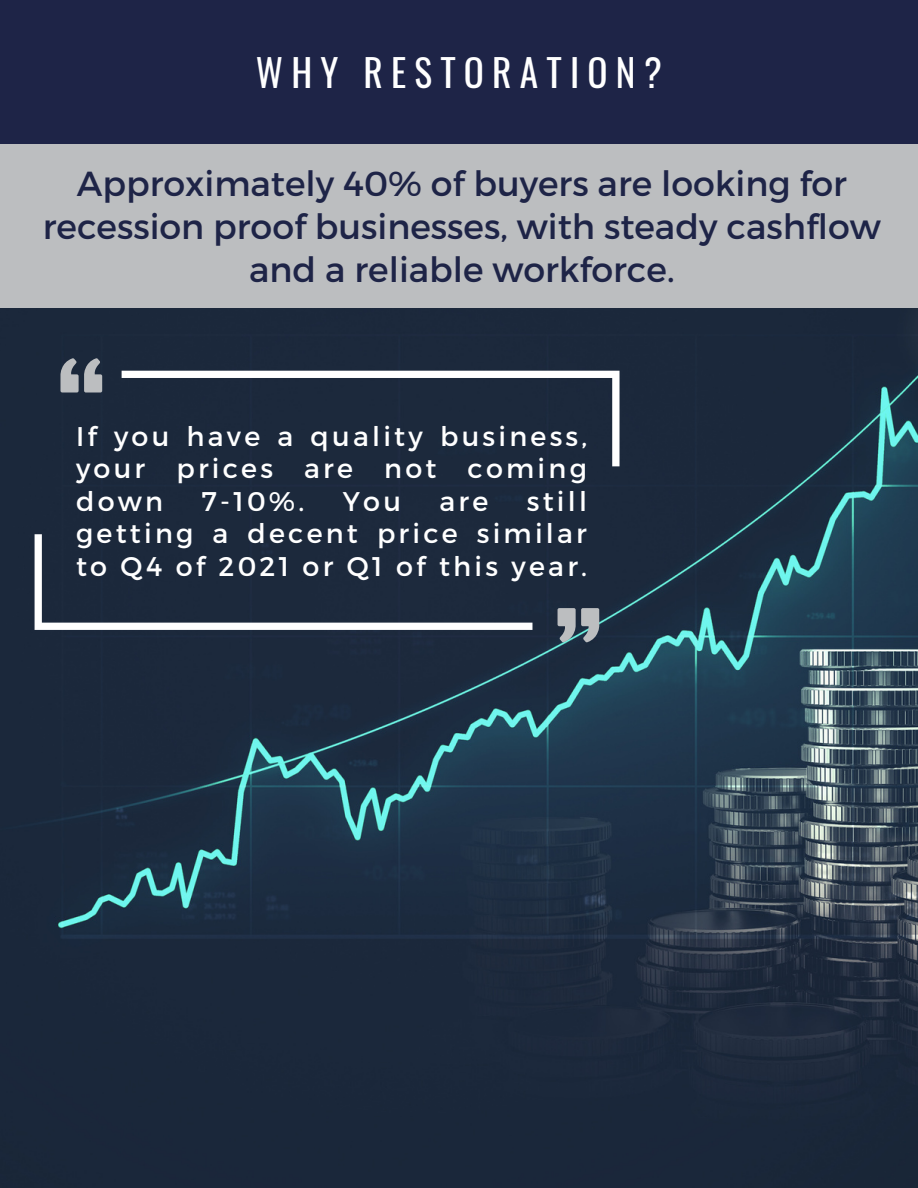
<style>
.page{position:relative;width:918px;height:1188px;background:#fff}
.page>*{position:absolute;margin:0;border:0;box-sizing:border-box;transform-origin:0 0}
.t1{font:37.35px "Oswald";letter-spacing:.22em;color:#fff}
.t2{font:34.8px/42.8px "Montserrat";color:#1e2447;text-align:center}
.t3{font:27px/32.7px "Montserrat";letter-spacing:.12em;color:#fff;text-align:justify}
</style>
<div class="page">
<img style="left:0;top:307px;width:918px;height:881px">
<div style="left:0;top:0;width:918px;height:144px;background:#1e2447"></div>
<svg style="left:60px;top:358px;width:42px;height:35px"></svg>
<svg style="left:558px;top:608px;width:41px;height:34px"></svg>
<svg style="left:122px;top:371px;width:498px;height:95px;background:#2f3b4c"></svg>
<svg style="left:35px;top:534px;width:497px;height:96px;background:#303c4d"></svg>
<div style="left:0;top:144px;width:918px;height:163px;background:#bcbec0"></div>
<h1 class="t1" style="left:256px;top:44px;width:408px">WHY RESTORATION?</h1>
<p class="t2" style="left:43px;top:161px;width:840px">Approximately 40% of buyers are looking for recession proof businesses, with steady cashflow and a reliable workforce.</p>
<p class="t3" style="left:76px;top:418px;width:513px">If you have a quality business, your prices are not coming down</p>
<p class="t3" style="left:76px;top:484px;width:513px;text-indent:451px">still getting a decent price similar to Q4 of 2021 or Q1 of this year.</p>
<p class="t3" style="left:202px;top:484px;width:104px">7-10%.</p>
<p class="t3" style="left:343px;top:484px;width:60px">You</p>
<p class="t3" style="left:440px;top:484px;width:50px">are</p>
</div>
